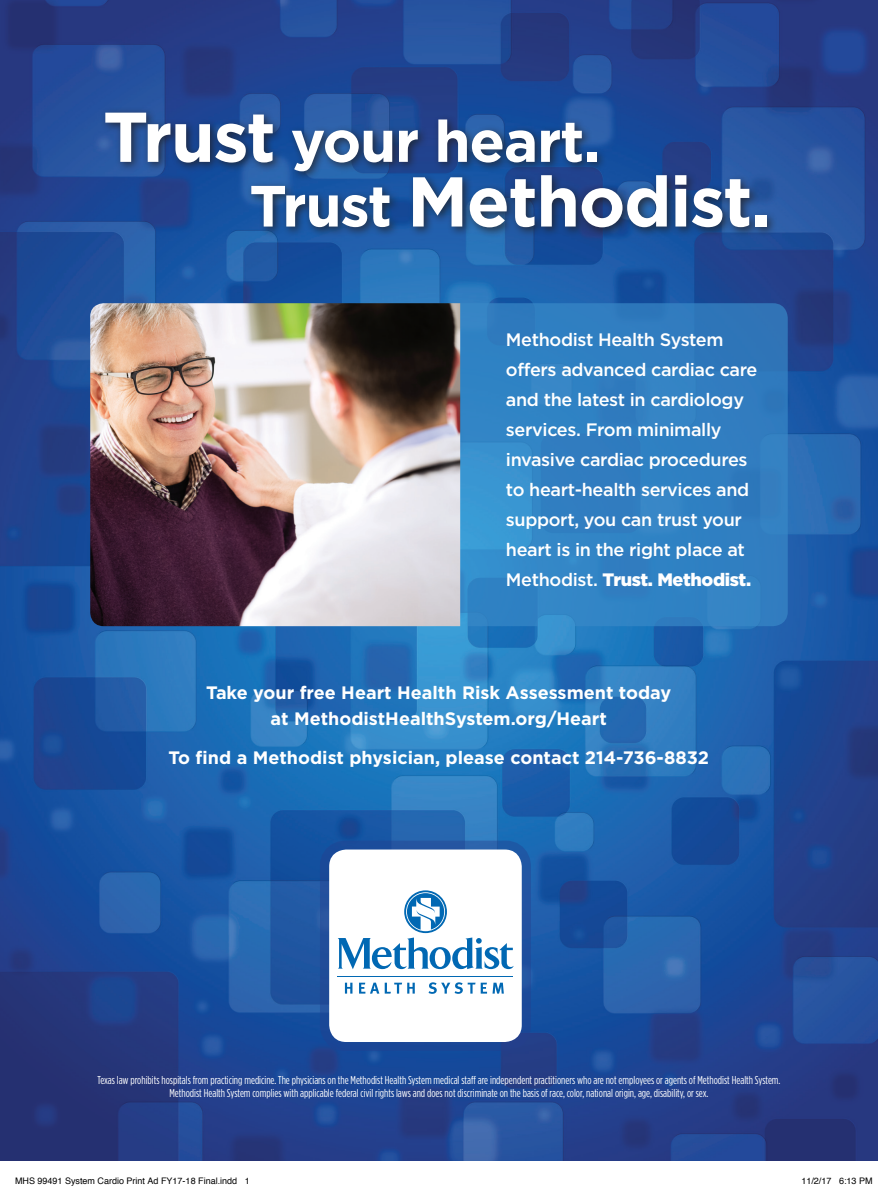
<style>
.page{position:relative;width:878px;height:1188px;background:#fff}
.page>*{position:absolute;margin:0;border:0;box-sizing:border-box;transform-origin:0 0}
.t1{font:700 70.35px "Gotham";letter-spacing:-.02em;color:#fff}
.t2{font:700 58.05px "Gotham";letter-spacing:-.02em;color:#fff}
.t3{font:500 18px/30px "Gotham";letter-spacing:-.02em;color:#fff}
.t4{font:700 18px/25.5px "Gotham";color:#fff;text-align:center}
.t5{font:11.4px/13.6px "Gotham Condensed";color:#fff;text-align:center}
.t6{font:9px "Helvetica";color:#000}
.s1{font-size:70.35px}
.s2{font-size:58.05px}
.s3{font-weight:900}
</style>
<div class="page">
<img style="left:0;top:0;width:878px;height:1161px">
<div style="left:100px;top:108px;width:677px;height:130px;background:#231f20;opacity:.75"></div>
<svg style="left:460px;top:303px;width:327px;height:323px;background:#3181c2"></svg>
<img style="left:90px;top:303px;width:370px;height:323px">
<div style="left:320px;top:841px;width:211px;height:210px;border:28px solid #253f8e;border-radius:11px"></div>
<div style="left:329px;top:850px;width:192px;height:192px;background:#fff;border-radius:17px"></div>
<svg style="left:404px;top:890px;width:43px;height:43px"></svg>
<svg style="left:406px;top:892px;width:39px;height:39px"></svg>
<svg style="left:338px;top:938px;width:175px;height:31px"></svg>
<hr style="left:337px;top:976px;width:176px;height:1px;background:#0168b3">
<svg style="left:345px;top:983px;width:7px;height:11px"></svg>
<svg style="left:359px;top:983px;width:56px;height:11px"></svg>
<svg style="left:428px;top:982px;width:76px;height:12px"></svg>
<h2 class="t2" style="left:103px;top:108px;width:498px"><span class="s1">Trust</span> your heart.</h2>
<h1 class="t1" style="left:249px;top:161px;width:523px"><span class="s2">Trust</span> Methodist.</h1>
<p class="t3" style="left:506px;top:324px;width:253px">Methodist Health System offers advanced cardiac care and the latest in cardiology services. From minimally invasive cardiac procedures to heart-health services and support, you can trust your heart is in the right place at<br>Methodist. <span class="s3">Trust. Methodist.</span></p>
<h3 class="t4" style="left:206px;top:679px;width:466px">Take your free Heart Health Risk Assessment today at MethodistHealthSystem.org/Heart</h3>
<h3 class="t4" style="left:168px;top:744px;width:542px">To find a Methodist physician, please contact 214-736-8832</h3>
<p class="t5" style="left:97px;top:1073px;width:684px">Texas law prohibits hospitals from practicing medicine. The physicians on the Methodist Health System medical staff are independent practitioners who are not employees or agents of Methodist Health System.<br>Methodist Health System complies with applicable federal civil rights laws and does not discriminate on the basis of race, color, national origin, age, disability, or sex.</p>
<p class="t6" style="left:15px;top:1173px;width:236px">MHS 99491 System Cardio Print Ad FY17-18 Final.indd 1</p>
<p class="t6" style="left:801px;top:1173px;width:73px">11/2/17 6:13 PM</p>
</div>
